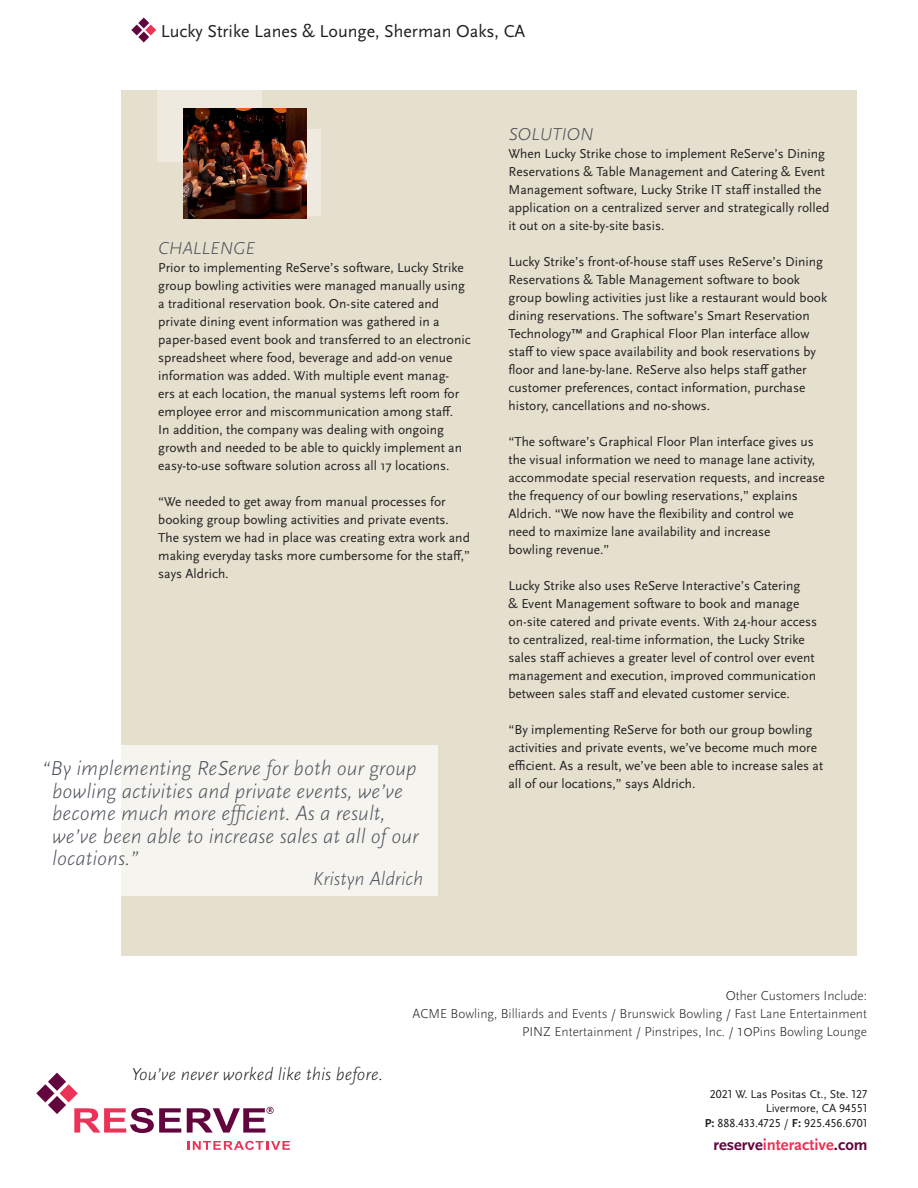
<style>
.page{position:relative;width:918px;height:1188px;background:#fff}
.page>*{position:absolute;margin:0;border:0;box-sizing:border-box;transform-origin:0 0}
.t1{font:italic 300 21px/22.5px "Scala Sans OT";color:#4c5159}
.t2{font:italic 300 19.5px "Scala Sans OT";color:#4c5159}
.t3{font:18px "Scala Sans OT";color:#231f20}
.t4{font:italic 300 18px "Scala Sans OT";color:#231f20}
.t5{font:italic 300 18px "Scala Sans OT";color:#4c5159}
.t6{font:700 16.5px "Scala Sans OT";color:#62053f}
.t7{font:13.5px/18px "Scala Sans OT";color:#231f20}
.t8{font:300 13.5px "Scala Sans OT";color:#231f20}
.t9{font:12px "Scala Sans OT";color:#231f20}
.s1{font-size:16.5px}
.s2{font-weight:700}
.s3{color:#ec3257}
</style>
<div class="page">
<div style="left:121px;top:91px;width:736px;height:865px;background:#e5e0ce"></div>
<div style="left:0;top:746px;width:438px;height:150px;background:linear-gradient(to right,#fefefd,#f3f0e9)"></div>
<svg style="left:131px;top:18px;width:25px;height:24px"></svg>
<svg style="left:188px;top:1141px;width:102px;height:9px"></svg>
<svg style="left:187px;top:1107px;width:87px;height:26px"></svg>
<svg style="left:36px;top:1073px;width:145px;height:60px"></svg>
<div style="left:157px;top:90px;width:104px;height:72px;background:#eeeadf"></div>
<div style="left:238px;top:130px;width:83px;height:86px;background:#eeeadf"></div>
<img style="left:183px;top:108px;width:124px;height:110px">
<p class="t3" style="left:161px;top:22px;width:366px">Lucky Strike Lanes &amp; Lounge, Sherman Oaks, CA</p>
<p class="t5" style="left:158px;top:238px;width:98px">CHALLENGE</p>
<p class="t7" style="left:158px;top:259px;width:314px">Prior to implementing ReServe’s software, Lucky Strike group bowling activities were managed manually using a traditional reservation book. On-site catered and private dining event information was gathered in a paper-based event book and transferred to an electronic spreadsheet where food, beverage and add-on venue information was added. With multiple event manag-<br>ers at each location, the manual systems left room for employee error and miscommunication among staff.<br>In addition, the company was dealing with ongoing growth and needed to be able to quickly implement an easy-to-use software solution across all 17 locations.</p>
<p class="t7" style="left:158px;top:493px;width:313px">“We needed to get away from manual processes for booking group bowling activities and private events.<br>The system we had in place was creating extra work and making everyday tasks more cumbersome for the staff,” says Aldrich.</p>
<p class="t1" style="left:52px;top:757px;width:368px;text-indent:-10px">“By implementing ReServe for both our group bowling activities and private events, we’ve become much more efficient. As a result, we’ve been able to increase sales at all of our locations.”</p>
<p class="t2" style="left:313px;top:868px;width:112px">Kristyn Aldrich</p>
<p class="t5" style="left:508px;top:124px;width:87px">SOLUTION</p>
<p class="t7" style="left:508px;top:144px;width:322px">When Lucky Strike chose to implement ReServe’s Dining Reservations &amp; Table Management and Catering &amp; Event Management software, Lucky Strike IT staff installed the application on a centralized server and strategically rolled it out on a site-by-site basis.</p>
<p class="t7" style="left:508px;top:252px;width:320px">Lucky Strike’s front-of-house staff uses ReServe’s Dining Reservations &amp; Table Management software to book group bowling activities just like a restaurant would book dining reservations. The software’s Smart Reservation Technology™ and Graphical Floor Plan interface allow staff to view space availability and book reservations by floor and lane-by-lane. ReServe also helps staff gather customer preferences, contact information, purchase history, cancellations and no-shows.</p>
<p class="t7" style="left:508px;top:432px;width:318px">“The software’s Graphical Floor Plan interface gives us the visual information we need to manage lane activity, accommodate special reservation requests, and increase the frequency of our bowling reservations,” explains Aldrich. “We now have the flexibility and control we</p>
<p class="t7" style="left:508px;top:522px;width:264px">need to maximize lane availability and increase</p>
<p class="t7" style="left:508px;top:540px;width:102px">bowling revenue.”</p>
<p class="t7" style="left:508px;top:576px;width:310px">Lucky Strike also uses ReServe Interactive’s Catering<br>&amp; Event Management software to book and manage on-site catered and private events. With 24-hour access to centralized, real-time information, the Lucky Strike sales staff achieves a greater level of control over event management and execution, improved communication between sales staff and elevated customer service.</p>
<p class="t7" style="left:508px;top:720px;width:316px">“By implementing ReServe for both our group bowling activities and private events, we’ve become much more efficient. As a result, we’ve been able to increase sales at all of our locations,” says Aldrich.</p>
<p class="t4" style="left:131px;top:1064px;width:254px">You’ve never worked like this before.</p>
<p class="t8" style="left:726px;top:988px;width:143px">Other Customers Include:</p>
<p class="t8" style="left:413px;top:1006px;width:456px">ACME Bowling, Billiards and Events / Brunswick Bowling / Fast Lane Entertainment</p>
<p class="t8" style="left:522px;top:1024px;width:346px">PINZ Entertainment / Pinstripes, Inc. / <span class="s1">10</span>Pins Bowling Lounge</p>
<p class="t9" style="left:710px;top:1087px;width:159px">2021 W. Las Positas Ct., Ste. 127</p>
<p class="t9" style="left:766px;top:1102px;width:103px">Livermore, CA 94551</p>
<p class="t9" style="left:705px;top:1116px;width:164px"><span class="s2">P:</span> 888.433.4725 / <span class="s2">F:</span> 925.456.6701</p>
<p class="t6" style="left:713px;top:1135px;width:156px">reserve<span class="s3">interactive</span>.com</p>
</div>
